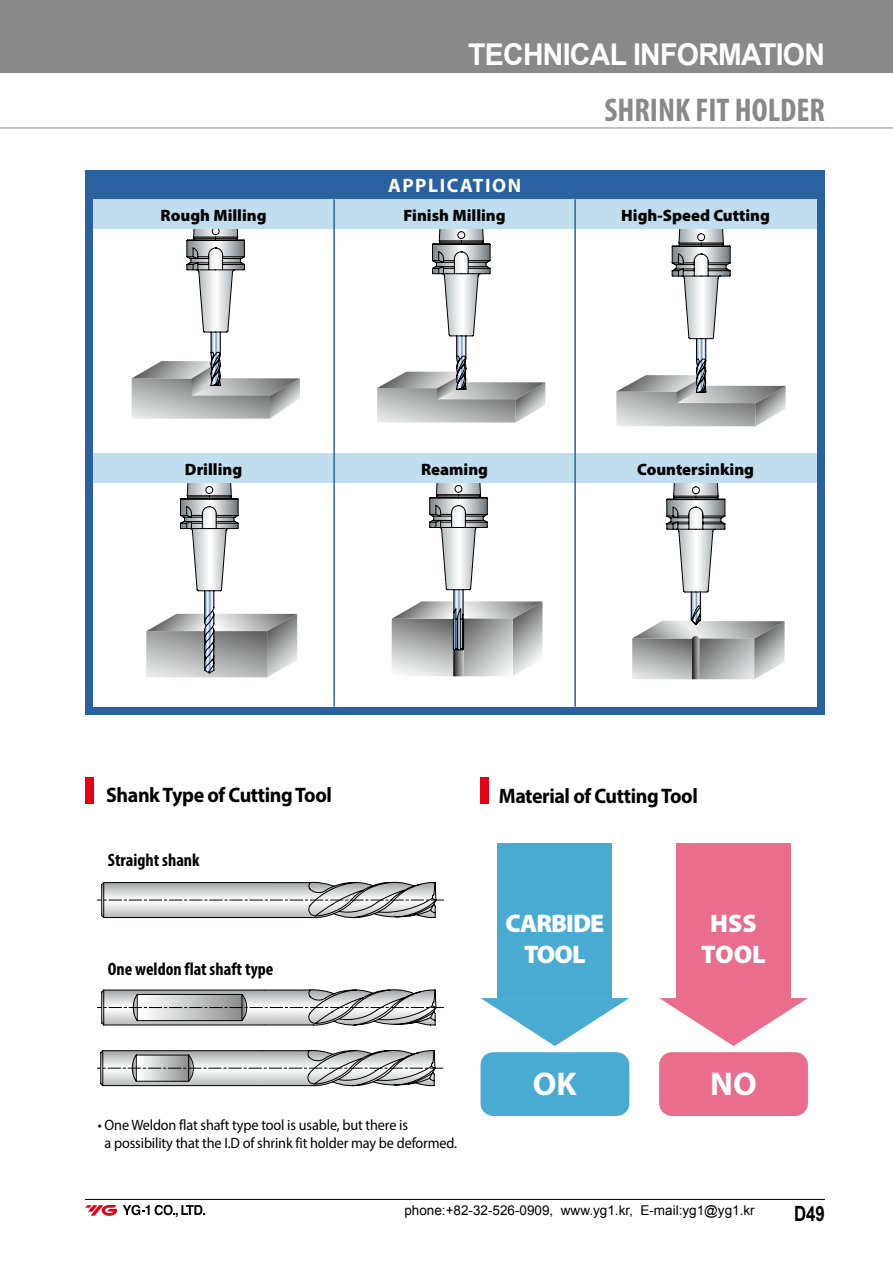
<style>
.page{position:relative;width:893px;height:1263px;background:#fff}
.page>*{position:absolute;margin:0;border:0;box-sizing:border-box;transform-origin:0 0}
.t1{font:700 condensed 33px "Myriad Pro";color:#898989}
.t2{font:700 33px "Myriad Pro";color:#fff}
.t3{font:700 30px "Arial";letter-spacing:-.025em;color:#fff;scale:.95 1}
.t4{font:900 25.5px/30.6px "Myriad Pro";letter-spacing:-.04em;color:#fff;text-align:center}
.t5{font:700 21px "Myriad Pro";letter-spacing:-.02em;color:#000;scale:.95 1}
.t6{font:700 21px "Arial";color:#000;scale:.8 1}
.t7{font:700 19.5px "Myriad Pro";letter-spacing:.08em;color:#fff}
.t8{font:700 condensed 18px "Myriad Pro";color:#000}
.t9{font:900 16.5px "Myriad Pro";color:#000}
.t10{font:15px/18px "Myriad Pro";letter-spacing:-.01em;color:#000;scale:.95 1}
.t11{font:13.5px "Arial";color:#000}
</style>
<div class="page">
<div style="left:0;top:0;width:893px;height:72px;background:#898989"></div>
<hr style="left:0;top:128px;width:893px;height:1px;background:#898989">
<hr style="left:85px;top:1199px;width:740px;height:1px;background:#000">
<svg style="left:123px;top:1205px;width:82px;height:12px"></svg>
<svg style="left:85px;top:1205px;width:32px;height:11px"></svg>
<div style="left:497px;top:843px;width:115px;height:155px;background:#49aad2"></div>
<div style="left:676px;top:843px;width:115px;height:162px;background:#eb6d8e"></div>
<svg style="left:98px;top:881px;width:346px;height:38px"></svg>
<svg style="left:98px;top:989px;width:346px;height:37px"></svg>
<svg style="left:98px;top:1049px;width:346px;height:37px"></svg>
<div style="left:85px;top:170px;width:739px;height:545px;background:#2961a1"></div>
<div style="left:93px;top:199px;width:241px;height:254px;background:#fff"></div>
<svg style="left:132px;top:229px;width:168px;height:190px"></svg>
<div style="left:334px;top:199px;width:241px;height:254px;background:#fff"></div>
<svg style="left:377px;top:229px;width:168px;height:194px"></svg>
<div style="left:575px;top:199px;width:241px;height:254px;background:#fff"></div>
<svg style="left:616px;top:229px;width:170px;height:197px"></svg>
<div style="left:93px;top:453px;width:245px;height:254px;background:#fff"></div>
<svg style="left:146px;top:483px;width:151px;height:194px"></svg>
<div style="left:334px;top:453px;width:245px;height:254px;background:#fff"></div>
<svg style="left:392px;top:483px;width:150px;height:193px"></svg>
<div style="left:575px;top:453px;width:241px;height:254px;background:#fff"></div>
<svg style="left:632px;top:483px;width:153px;height:196px"></svg>
<div style="left:93px;top:199px;width:723px;height:30px;background:#c0deee"></div>
<div style="left:93px;top:453px;width:723px;height:30px;background:#c0deee"></div>
<hr style="left:574px;top:199px;width:2px;height:508px;background:#2961a1">
<hr style="left:333px;top:199px;width:2px;height:508px;background:#2961a1">
<div style="left:480px;top:1052px;width:149px;height:64px;background:#49aad2;border-radius:13px"></div>
<div style="left:659px;top:1052px;width:149px;height:64px;background:#eb6d8e;border-radius:13px"></div>
<div style="left:85px;top:777px;width:8px;height:26px;background:#e60012"></div>
<div style="left:480px;top:777px;width:8px;height:26px;background:#e60012"></div>
<svg style="left:480px;top:998px;width:149px;height:48px"></svg>
<svg style="left:659px;top:998px;width:149px;height:48px"></svg>
<h2 class="t3" style="left:468px;top:38px;width:377px">TECHNICAL INFORMATION</h2>
<h3 class="t7" style="left:388px;top:172px;width:135px">APPLICATION</h3>
<h1 class="t1" style="left:604px;top:90px;width:222px">SHRINK FIT HOLDER</h1>
<p class="t9" style="left:161px;top:204px;width:108px">Rough Milling</p>
<p class="t9" style="left:404px;top:204px;width:104px">Finish Milling</p>
<p class="t9" style="left:621px;top:204px;width:150px">High-Speed Cutting</p>
<p class="t9" style="left:185px;top:458px;width:59px">Drilling</p>
<p class="t9" style="left:421px;top:458px;width:69px">Reaming</p>
<p class="t9" style="left:637px;top:458px;width:118px">Countersinking</p>
<h3 class="t5" style="left:106px;top:781px;width:239px">Shank Type of Cutting Tool</h3>
<h3 class="t5" style="left:499px;top:782px;width:211px">Material of Cutting Tool</h3>
<p class="t8" style="left:108px;top:849px;width:93px">Straight shank</p>
<p class="t8" style="left:108px;top:957px;width:167px">One weldon flat shaft type</p>
<h3 class="t4" style="left:506px;top:907px;width:100px">CARBIDE<br>TOOL</h3>
<h3 class="t4" style="left:701px;top:907px;width:66px">HSS<br>TOOL</h3>
<p class="t10" style="left:105px;top:1116px;width:373px;text-indent:-7px">• One Weldon flat shaft type tool is usable, but there is<br>a possibility that the I.D of shrink fit holder may be deformed.</p>
<h1 class="t2" style="left:533px;top:1062px;width:45px">OK</h1>
<h1 class="t2" style="left:710px;top:1062px;width:48px">NO</h1>
<p class="t11" style="left:404px;top:1203px;width:352px">phone:+82-32-526-0909, www.yg1.kr, E-mail:yg1@yg1.kr</p>
<h3 class="t6" style="left:794px;top:1202px;width:40px">D49</h3>
</div>
